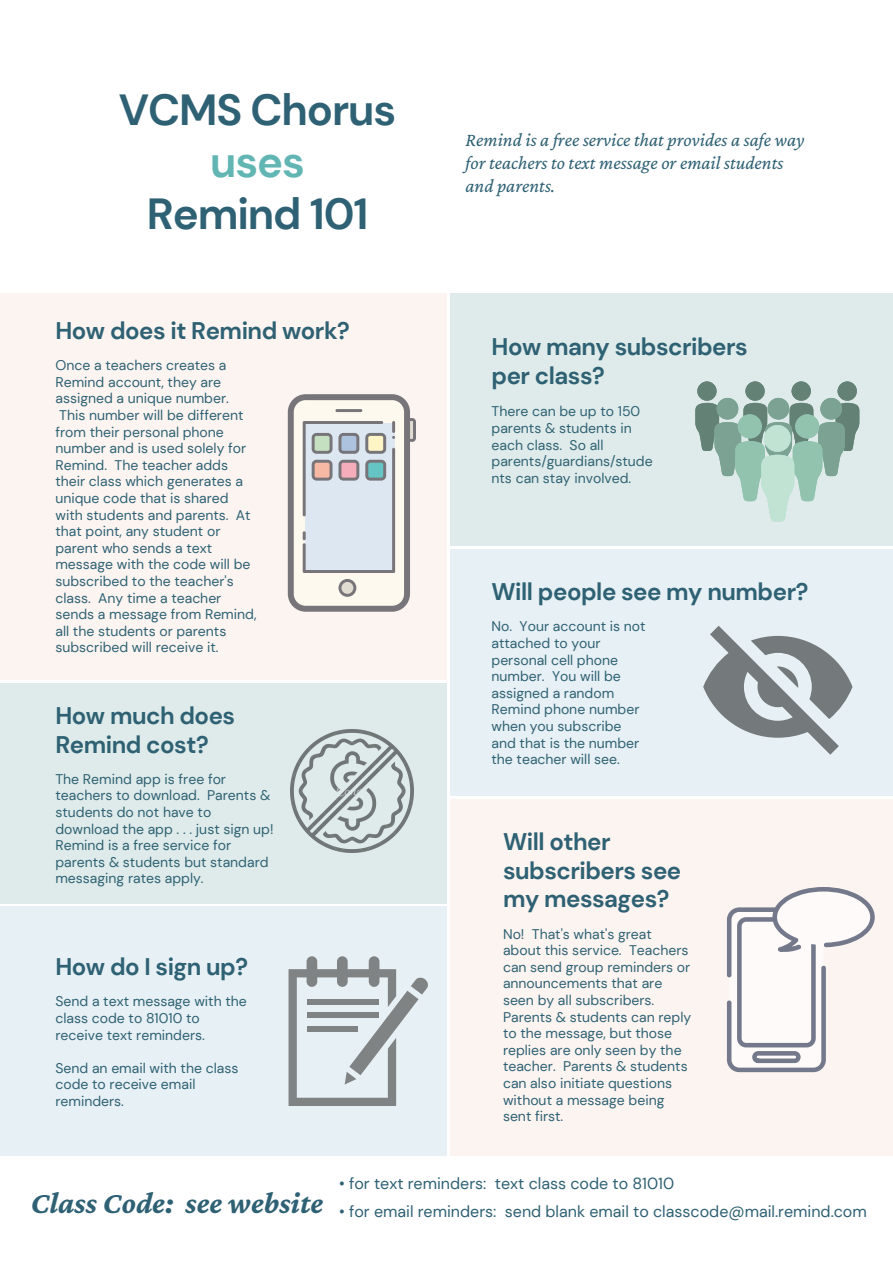
<style>
.page{position:relative;width:893px;height:1263px;background:#fff}
.page>*{position:absolute;margin:0;border:0;box-sizing:border-box;transform-origin:0 0}
.t1{font:700 43.42px "DM Sans";letter-spacing:-.025em;color:#2e6173}
.t2{font:700 43.42px "DM Sans";color:#61b6b3}
.t3{font:italic 700 30.97px "Crimson Pro";color:#2e6173}
.t4{font:700 24px/28.7px "DM Sans";letter-spacing:-.02em;color:#2e6173}
.t5{font:italic 19.35px/23px "Crimson Pro";color:#2e6173}
.t6{font:16.05px "DM Sans";color:#2e6173}
.t7{font:14.02px/16.6px "DM Sans";color:#2e6173}
</style>
<div class="page">
<div style="left:0;top:293px;width:447px;height:386px;background:#fcf4f1"></div>
<div style="left:450px;top:293px;width:443px;height:253px;background:#dfebea"></div>
<div style="left:450px;top:549px;width:443px;height:247px;background:#e7f0f4"></div>
<div style="left:0;top:683px;width:447px;height:220px;background:#dfebea"></div>
<div style="left:450px;top:799px;width:443px;height:357px;background:#fcf4f1"></div>
<div style="left:0;top:906px;width:447px;height:250px;background:#e7f0f4"></div>
<svg style="left:288px;top:394px;width:128px;height:218px"></svg>
<img style="left:291px;top:729px;width:122px;height:123px">
<svg style="left:695px;top:381px;width:164px;height:141px"></svg>
<div style="left:764px;top:425px;width:27px;height:27px;background:#c1e3d4;border-radius:50%"></div>
<svg style="left:727px;top:887px;width:147px;height:185px"></svg>
<svg style="left:703px;top:626px;width:149px;height:128px"></svg>
<svg style="left:288px;top:956px;width:140px;height:150px"></svg>
<h1 class="t1" style="left:119px;top:82px;width:279px">VCMS Chorus</h1>
<h1 class="t2" style="left:210px;top:134px;width:96px">uses</h1>
<h1 class="t1" style="left:147px;top:186px;width:223px">Remind 101</h1>
<h3 class="t4" style="left:55px;top:316px;width:296px">How does it Remind work?</h3>
<p class="t7" style="left:55px;top:357px;width:202px">Once a teachers creates a<br>Remind account, they are assigned a unique number.<br>This number will be different from their personal phone number and is used solely for<br>Remind. The teacher adds their class which generates a unique code that is shared with students and parents. At that point, any student or parent who sends a text message with the code will be subscribed to the teacher's class. Any time a teacher sends a message from Remind, all the students or parents subscribed will receive it.</p>
<h3 class="t4" style="left:55px;top:701px;width:181px">How much does<br>Remind cost?</h3>
<p class="t7" style="left:55px;top:771px;width:220px">The Remind app is free for teachers to download. Parents &amp; students do not have to download the app . . . just sign up!<br>Remind is a free service for parents &amp; students but standard messaging rates apply.</p>
<h3 class="t4" style="left:55px;top:953px;width:194px">How do I sign up?</h3>
<p class="t7" style="left:55px;top:993px;width:193px">Send a text message with the class code to 81010 to receive text reminders.</p>
<p class="t7" style="left:55px;top:1060px;width:184px">Send an email with the class code to receive email reminders.</p>
<h3 class="t5" style="left:465px;top:128px;width:340px">Remind is a free service that provides a safe way for teachers to text message or email students and parents.</h3>
<h3 class="t4" style="left:491px;top:332px;width:258px">How many subscribers per class?</h3>
<p class="t7" style="left:491px;top:403px;width:163px">There can be up to 150 parents &amp; students in each class. So all parents/guardians/stude nts can stay involved.</p>
<h3 class="t4" style="left:491px;top:577px;width:318px">Will people see my number?</h3>
<p class="t7" style="left:491px;top:618px;width:156px">No. Your account is not attached to your personal cell phone number. You will be assigned a random<br>Remind phone number when you subscribe and that is the number the teacher will see.</p>
<h3 class="t4" style="left:503px;top:827px;width:180px">Will other subscribers see my messages?</h3>
<p class="t7" style="left:503px;top:925px;width:190px">No! That's what's great about this service. Teachers can send group reminders or announcements that are seen by all subscribers.<br>Parents &amp; students can reply to the message, but those replies are only seen by the teacher. Parents &amp; students can also initiate questions without a message being sent first.</p>
<h2 class="t3" style="left:31px;top:1185px;width:294px">Class Code: see website</h2>
<p class="t6" style="left:339px;top:1173px;width:336px">• for text reminders: text class code to 81010</p>
<p class="t6" style="left:339px;top:1201px;width:529px">• for email reminders: send blank email to classcode@mail.remind.com</p>
</div>
